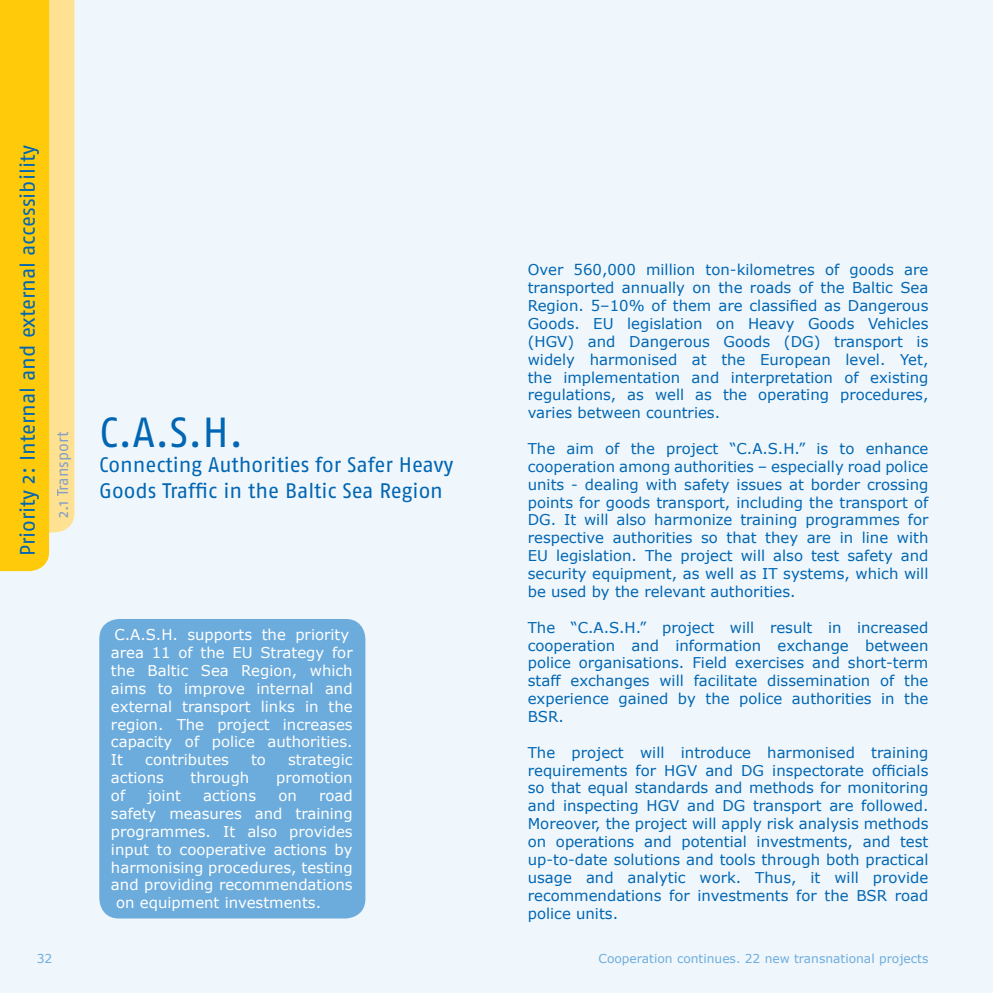
<style>
.page{position:relative;width:993px;height:993px;background:#fff}
.page>*{position:absolute;margin:0;border:0;box-sizing:border-box;transform-origin:0 0}
.t1{font:42px "Fago No LV";color:#0166b3}
.t2{font:21px/25.2px "Fago No LV";letter-spacing:-.005em;color:#0166b3}
.t3{font:15.75px "Fago No LV";color:#859fc7}
.t4{font:14.88px/17.8px "Verdana";color:#0166b3;text-align:justify}
.t5{font:14.88px/17.8px "Verdana";color:#fff}
.t6{font:12.25px "Verdana";color:#6cacdd}
</style>
<div class="page">
<div style="left:0;top:0;width:992px;height:992px;background:#f0f7fc"></div>
<hr style="left:992px;top:0;width:1px;height:992px;background:#f0f7fc">
<svg style="left:0;top:0;width:74px;height:571px"></svg>
<div style="left:57px;top:432px;width:14px;height:85px;background:#ffe192"></div>
<div style="left:99px;top:618px;width:266px;height:300px;background:#6cacdd;border-radius:20px"></div>
<h2 class="t2" style="left:15px;top:556px;width:412px;rotate:-90deg">Priority 2: Internal and external accessibility</h2>
<p class="t3" style="left:54px;top:518px;width:88px;rotate:-90deg">2.1 Transport</p>
<h1 class="t1" style="left:99px;top:408px;width:146px">C.A.S.H.</h1>
<h2 class="t2" style="left:99px;top:452px;width:356px">Connecting Authorities for Safer Heavy<br>Goods Traffic in the Baltic Sea Region</h2>
<p class="t5" style="left:111px;top:625px;width:243px">C.A.S.H. supports the priority area 11 of the EU Strategy for the Baltic Sea Region, which aims to improve internal and external transport links in the region. The project increases capacity of police authorities.<br>It</p>
<p class="t5" style="left:145px;top:750px;width:85px">contributes</p>
<p class="t5" style="left:251px;top:750px;width:16px">to</p>
<p class="t5" style="left:288px;top:750px;width:66px">strategic</p>
<p class="t5" style="left:111px;top:768px;width:54px">actions</p>
<p class="t5" style="left:190px;top:768px;width:60px">through</p>
<p class="t5" style="left:276px;top:768px;width:78px">promotion</p>
<p class="t5" style="left:111px;top:786px;width:16px">of</p>
<p class="t5" style="left:147px;top:786px;width:35px">joint</p>
<p class="t5" style="left:203px;top:786px;width:54px">actions</p>
<p class="t5" style="left:278px;top:786px;width:20px">on</p>
<p class="t5" style="left:319px;top:786px;width:35px">road</p>
<p class="t5" style="left:111px;top:803px;width:243px">safety measures and training</p>
<p class="t5" style="left:111px;top:821px;width:243px">programmes. It also provides</p>
<p class="t5" style="left:111px;top:839px;width:243px">input to cooperative actions by</p>
<p class="t5" style="left:111px;top:857px;width:243px">harmonising procedures, testing</p>
<p class="t5" style="left:111px;top:875px;width:243px">and providing recommendations</p>
<p class="t5" style="left:116px;top:893px;width:206px">on equipment investments.</p>
<p class="t4" style="left:527px;top:260px;width:402px">Over 560,000 million ton-kilometres of goods are transported annually on the roads of the Baltic Sea Region. 5–10% of them are classified as Dangerous Goods. EU legislation on Heavy Goods Vehicles (HGV) and Dangerous Goods (DG) transport is widely harmonised at the European level. Yet, the implementation and interpretation of existing regulations, as well as the operating procedures, varies between countries.</p>
<p class="t4" style="left:527px;top:439px;width:402px">The aim of the project “C.A.S.H.” is to enhance cooperation among authorities – especially road police units - dealing with safety issues at border crossing points for goods transport, including the transport of DG. It will also harmonize training programmes for respective authorities so that they are in line with EU legislation. The project will also test safety and security equipment, as well as IT systems, which will be used by the relevant authorities.</p>
<p class="t4" style="left:527px;top:617px;width:402px">The “C.A.S.H.” project will result in increased cooperation and information exchange between police organisations. Field exercises and short-term staff exchanges will facilitate dissemination of the experience gained by the police authorities in the BSR.</p>
<p class="t4" style="left:527px;top:742px;width:402px">The project will introduce harmonised training requirements for HGV and DG inspectorate officials so that equal standards and methods for monitoring and inspecting HGV and DG transport are followed.<br>Moreover, the project will apply risk analysis methods on operations and potential investments, and test up-to-date solutions and tools through both practical usage and analytic work. Thus, it will provide recommendations for investments for the BSR road police units.</p>
<p class="t6" style="left:37px;top:950px;width:17px">32</p>
<p class="t6" style="left:598px;top:950px;width:331px">Cooperation continues. 22 new transnational projects</p>
</div>
